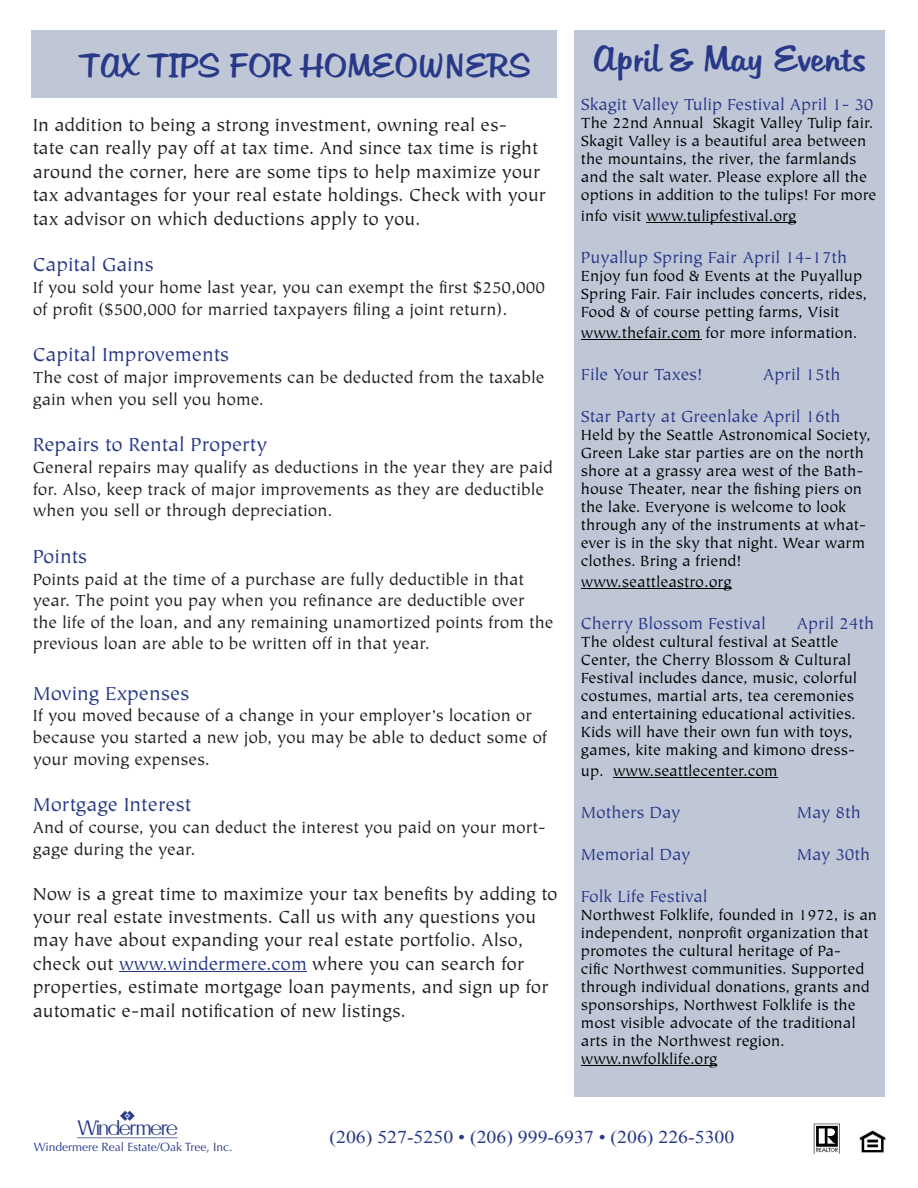
<style>
.page{position:relative;width:918px;height:1188px;background:#fff}
.page>*{position:absolute;margin:0;border:0;box-sizing:border-box;transform-origin:0 0}
.t1{font:36px "Tabitha";color:#273987}
.t2{font:33px "Tabitha";color:#273987}
.t3{font:30px "Windermere PC";color:#273987}
.t4{font:21px "Tiepolo";color:#273987}
.t5{font:19.5px/23.4px "Tiepolo";color:#231f20}
.t6{font:18px/21.6px "Tiepolo";color:#231f20}
.t7{font:18px "Tiepolo";color:#273987}
.t8{font:18px "Times New Roman";color:#273987;scale:1.1 1}
.t9{font:16.5px/18px "Tiepolo";color:#000}
.t10{font:12px "Optima";color:#273987}
.s1{color:#273987}
</style>
<div class="page">
<img style="left:859px;top:1130px;width:27px;height:23px">
<img style="left:813px;top:1123px;width:26px;height:31px">
<div style="left:575px;top:30px;width:310px;height:1067px;background:#bfc7d7"></div>
<div style="left:31px;top:30px;width:525px;height:68px;background:#bfc7d7"></div>
<hr style="left:581px;top:339px;width:120px;height:1px;background:#000">
<hr style="left:613px;top:777px;width:165px;height:1px;background:#000">
<hr style="left:646px;top:222px;width:150px;height:1px;background:#000">
<hr style="left:581px;top:588px;width:150px;height:1px;background:#000">
<hr style="left:581px;top:1065px;width:136px;height:1px;background:#000">
<hr style="left:119px;top:971px;width:188px;height:1px;background:#273987">
<h2 class="t2" style="left:80px;top:44px;width:452px">TAX TIPS FOR HOMEOWNERS</h2>
<h1 class="t1" style="left:593px;top:35px;width:274px">April &amp; May Events</h1>
<p class="t5" style="left:33px;top:114px;width:515px">In addition to being a strong investment, owning real es-<br>tate can really pay off at tax time. And since tax time is right around the corner, here are some tips to help maximize your tax advantages for your real estate holdings. Check with your tax advisor on which deductions apply to you.</p>
<p class="t4" style="left:33px;top:254px;width:122px">Capital Gains</p>
<p class="t6" style="left:33px;top:277px;width:514px">If you sold your home last year, you can exempt the first $250,000 of profit ($500,000 for married taxpayers filing a joint return).</p>
<p class="t4" style="left:33px;top:344px;width:198px">Capital Improvements</p>
<p class="t6" style="left:33px;top:367px;width:513px">The cost of major improvements can be deducted from the taxable gain when you sell you home.</p>
<p class="t4" style="left:33px;top:434px;width:236px">Repairs to Rental Property</p>
<p class="t6" style="left:33px;top:457px;width:522px">General repairs may qualify as deductions in the year they are paid for. Also, keep track of major improvements as they are deductible when you sell or through depreciation.</p>
<p class="t4" style="left:33px;top:545px;width:56px">Points</p>
<p class="t6" style="left:33px;top:569px;width:522px">Points paid at the time of a purchase are fully deductible in that year. The point you pay when you refinance are deductible over the life of the loan, and any remaining unamortized points from the previous loan are able to be written off in that year.</p>
<p class="t4" style="left:33px;top:682px;width:158px">Moving Expenses</p>
<p class="t6" style="left:33px;top:706px;width:516px">If you moved because of a change in your employer’s location or because you started a new job, you may be able to deduct some of your moving expenses.</p>
<p class="t4" style="left:33px;top:794px;width:160px">Mortgage Interest</p>
<p class="t6" style="left:33px;top:817px;width:515px">And of course, you can deduct the interest you paid on your mort&shy;gage during the year.</p>
<p class="t5" style="left:33px;top:883px;width:526px">Now is a great time to maximize your tax benefits by adding to your real estate investments. Call us with any questions you may have about expanding your real estate portfolio. Also, check out <span class="s1">www.windermere.com</span> where you can search for properties, estimate mortgage loan payments, and sign up for automatic e-mail notification of new listings.</p>
<p class="t7" style="left:581px;top:94px;width:294px">Skagit Valley Tulip Festival April 1- 30</p>
<p class="t9" style="left:581px;top:114px;width:297px">The 22nd Annual Skagit Valley Tulip fair.<br>Skagit Valley is a beautiful area between the mountains, the river, the farmlands and the salt water. Please explore all the options in addition to the tulips! For more</p>
<p class="t9" style="left:581px;top:207px;width:217px">info visit www.tulipfestival.org</p>
<p class="t7" style="left:581px;top:247px;width:268px">Puyallup Spring Fair April 14-17th</p>
<p class="t9" style="left:581px;top:267px;width:288px">Enjoy fun food &amp; Events at the Puyallup<br>Spring Fair. Fair includes concerts, rides,<br>Food &amp; of course petting farms, Visit</p>
<p class="t9" style="left:581px;top:324px;width:278px">www.thefair.com for more information.</p>
<p class="t7" style="left:581px;top:364px;width:123px">File Your Taxes!</p>
<p class="t7" style="left:763px;top:364px;width:79px">April 15th</p>
<p class="t7" style="left:581px;top:406px;width:261px">Star Party at Greenlake April 16th</p>
<p class="t9" style="left:581px;top:426px;width:291px">Held by the Seattle Astronomical Society, Green Lake star parties are on the north shore at a grassy area west of the Bath&shy;house Theater, near the fishing piers on the lake. Everyone is welcome to look through any of the instruments at what&shy;ever is in the sky that night. Wear warm clothes. Bring a friend!</p>
<p class="t9" style="left:581px;top:573px;width:152px">www.seattleastro.org</p>
<p class="t7" style="left:581px;top:613px;width:186px">Cherry Blossom Festival</p>
<p class="t7" style="left:797px;top:613px;width:79px">April 24th</p>
<p class="t9" style="left:581px;top:633px;width:278px">The oldest cultural festival at Seattle Center, the Cherry Blossom &amp; Cultural Festival includes dance, music, colorful costumes, martial arts, tea ceremonies and entertaining educational activities.<br>Kids will have their own fun with toys, games, kite making and kimono dress-</p>
<p class="t9" style="left:581px;top:762px;width:198px">up. www.seattlecenter.com</p>
<p class="t7" style="left:581px;top:802px;width:101px">Mothers Day</p>
<p class="t7" style="left:797px;top:802px;width:66px">May 8th</p>
<p class="t7" style="left:581px;top:844px;width:111px">Memorial Day</p>
<p class="t7" style="left:797px;top:844px;width:75px">May 30th</p>
<p class="t7" style="left:581px;top:886px;width:128px">Folk Life Festival</p>
<p class="t9" style="left:581px;top:906px;width:298px">Northwest Folklife, founded in 1972, is an independent, nonprofit organization that promotes the cultural heritage of Pa-<br>cific Northwest communities. Supported through individual donations, grants and sponsorships, Northwest Folklife is the most visible advocate of the traditional arts in the Northwest region. www.nwfolklife.org</p>
<h3 class="t3" style="left:77px;top:1110px;width:102px">S</h3>
<p class="t10" style="left:34px;top:1140px;width:200px">Windermere Real Estate/Oak Tree, Inc.</p>
<p class="t8" style="left:330px;top:1124px;width:370px">(206) 527-5250 • (206) 999-6937 • (206) 226-5300</p>
</div>
